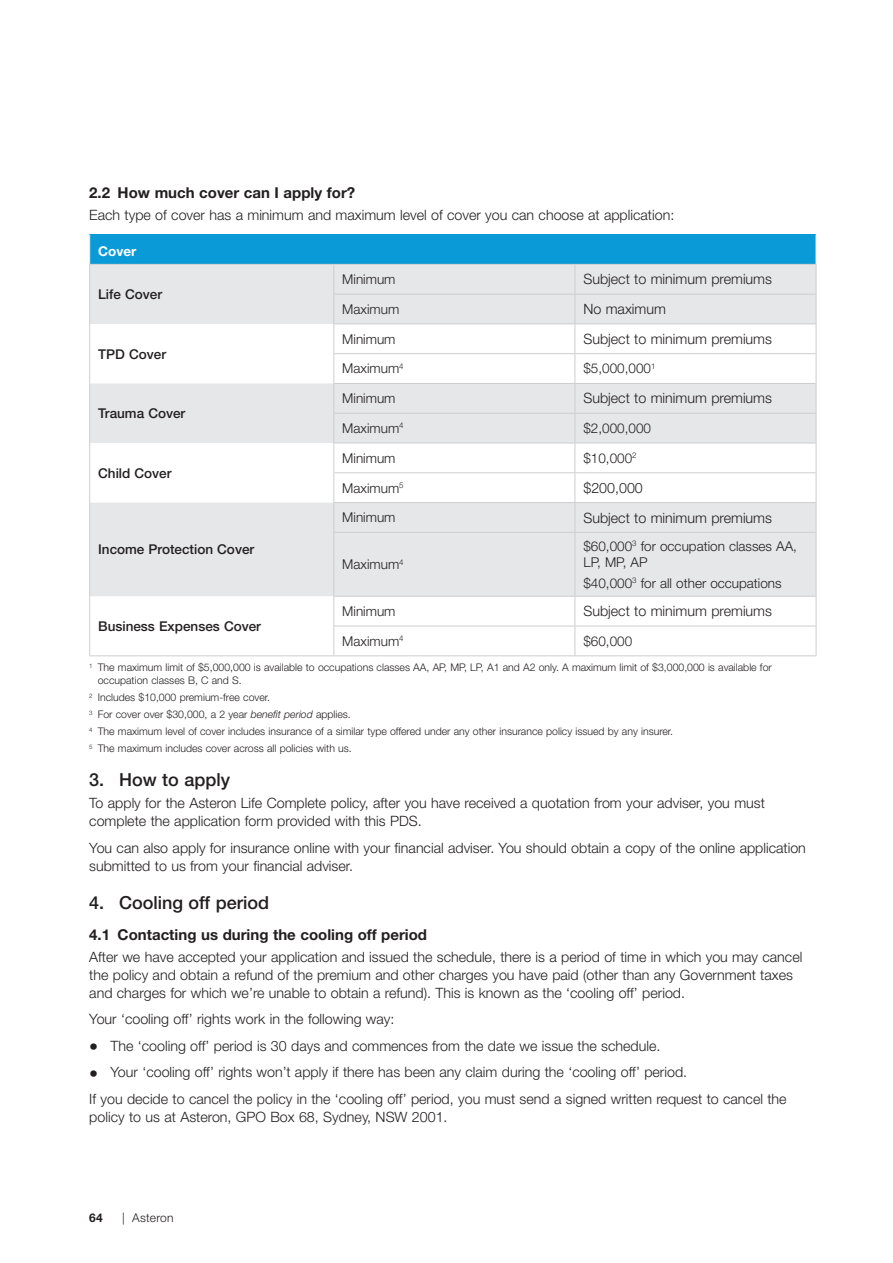
<style>
.page{position:relative;width:893px;height:1263px;background:#fff}
.page>*{position:absolute;margin:0;border:0;box-sizing:border-box;transform-origin:0 0}
.t1{font:500 18px "Helvetica Neue LT Std";color:#231f20}
.t2{font:700 15px "Helvetica Neue LT Std";color:#231f20}
.t3{font:300 14.25px/18px "Helvetica Neue LT Std";color:#231f20}
.t4{font:300 13.5px/16.5px "Helvetica Neue LT Std";color:#231f20}
.t5{font:500 13.5px "Helvetica Neue LT Std";color:#231f20}
.t6{font:700 13.5px "Helvetica Neue LT Std";color:#fff}
.t7{font:300 12px "Helvetica Neue LT Std";letter-spacing:.02em;color:#231f20}
.t8{font:700 12px "Helvetica Neue LT Std";color:#231f20}
.t9{font:300 10.5px/17px "Helvetica Neue LT Std";color:#231f20}
.s1{font-style:italic}
.s2{font-size:18px}
</style>
<div class="page">
<div style="left:90px;top:235px;width:726px;height:29px;background:#0b9ad8"></div>
<svg style="left:90px;top:265px;width:726px;height:331px;fill:#e6e7e9"></svg>
<hr style="left:89px;top:294px;width:1px;height:30px;background:#cdced0">
<svg style="left:333px;top:265px;width:1px;height:29px"></svg>
<svg style="left:575px;top:265px;width:1px;height:29px"></svg>
<hr style="left:334px;top:294px;width:241px;height:1px;background:#cdced0">
<hr style="left:575px;top:294px;width:241px;height:1px;background:#cdced0">
<hr style="left:333px;top:294px;width:1px;height:30px;background:#cdced0">
<hr style="left:575px;top:294px;width:1px;height:30px;background:#cdced0">
<hr style="left:816px;top:294px;width:1px;height:30px;background:#cdced0">
<hr style="left:89px;top:324px;width:1px;height:30px;background:#cdced0">
<svg style="left:89px;top:354px;width:1px;height:29px"></svg>
<hr style="left:334px;top:324px;width:241px;height:1px;background:#cdced0">
<hr style="left:575px;top:324px;width:241px;height:1px;background:#cdced0">
<hr style="left:333px;top:324px;width:1px;height:30px;background:#cdced0">
<hr style="left:816px;top:324px;width:1px;height:30px;background:#cdced0">
<hr style="left:334px;top:353px;width:241px;height:1px;background:#cdced0">
<hr style="left:575px;top:353px;width:241px;height:1px;background:#cdced0">
<svg style="left:333px;top:354px;width:1px;height:29px"></svg>
<svg style="left:816px;top:354px;width:1px;height:29px"></svg>
<hr style="left:89px;top:383px;width:1px;height:30px;background:#cdced0">
<hr style="left:89px;top:413px;width:1px;height:30px;background:#cdced0">
<hr style="left:334px;top:383px;width:241px;height:1px;background:#cdced0">
<hr style="left:575px;top:383px;width:241px;height:1px;background:#cdced0">
<hr style="left:333px;top:383px;width:1px;height:30px;background:#cdced0">
<hr style="left:816px;top:383px;width:1px;height:30px;background:#cdced0">
<hr style="left:334px;top:413px;width:241px;height:1px;background:#cdced0">
<hr style="left:575px;top:413px;width:241px;height:1px;background:#cdced0">
<hr style="left:333px;top:413px;width:1px;height:30px;background:#cdced0">
<hr style="left:816px;top:413px;width:1px;height:30px;background:#cdced0">
<hr style="left:89px;top:443px;width:1px;height:30px;background:#cdced0">
<hr style="left:89px;top:473px;width:1px;height:30px;background:#cdced0">
<hr style="left:334px;top:443px;width:241px;height:1px;background:#cdced0">
<hr style="left:575px;top:443px;width:241px;height:1px;background:#cdced0">
<hr style="left:333px;top:443px;width:1px;height:30px;background:#cdced0">
<hr style="left:816px;top:443px;width:1px;height:30px;background:#cdced0">
<hr style="left:334px;top:472px;width:241px;height:1px;background:#cdced0">
<hr style="left:575px;top:472px;width:241px;height:1px;background:#cdced0">
<hr style="left:333px;top:473px;width:1px;height:30px;background:#cdced0">
<hr style="left:816px;top:473px;width:1px;height:30px;background:#cdced0">
<svg style="left:89px;top:503px;width:1px;height:29px"></svg>
<hr style="left:89px;top:532px;width:1px;height:64px;background:#cdced0">
<hr style="left:334px;top:502px;width:241px;height:1px;background:#cdced0">
<hr style="left:575px;top:502px;width:241px;height:1px;background:#cdced0">
<svg style="left:333px;top:503px;width:1px;height:29px"></svg>
<svg style="left:575px;top:324px;width:1px;height:208px"></svg>
<svg style="left:816px;top:503px;width:1px;height:29px"></svg>
<hr style="left:334px;top:532px;width:241px;height:1px;background:#cdced0">
<hr style="left:575px;top:532px;width:241px;height:1px;background:#cdced0">
<hr style="left:333px;top:532px;width:1px;height:64px;background:#cdced0">
<hr style="left:575px;top:533px;width:1px;height:63px;background:#cdced0">
<hr style="left:816px;top:532px;width:1px;height:64px;background:#cdced0">
<hr style="left:89px;top:596px;width:1px;height:30px;background:#cdced0">
<svg style="left:89px;top:626px;width:1px;height:29px"></svg>
<hr style="left:89px;top:655px;width:245px;height:1px;background:#cdced0">
<hr style="left:334px;top:596px;width:241px;height:1px;background:#cdced0">
<hr style="left:575px;top:596px;width:241px;height:1px;background:#cdced0">
<hr style="left:334px;top:626px;width:241px;height:1px;background:#cdced0">
<hr style="left:575px;top:626px;width:241px;height:1px;background:#cdced0">
<hr style="left:334px;top:655px;width:241px;height:1px;background:#cdced0">
<hr style="left:575px;top:655px;width:241px;height:1px;background:#cdced0">
<hr style="left:333px;top:596px;width:1px;height:30px;background:#cdced0">
<hr style="left:816px;top:596px;width:1px;height:30px;background:#cdced0">
<svg style="left:333px;top:626px;width:1px;height:29px"></svg>
<svg style="left:575px;top:597px;width:1px;height:58px"></svg>
<svg style="left:816px;top:626px;width:1px;height:29px"></svg>
<svg style="left:89px;top:235px;width:1px;height:59px"></svg>
<svg style="left:816px;top:264px;width:1px;height:30px"></svg>
<hr style="left:89px;top:264px;width:245px;height:1px;background:#cdced0">
<hr style="left:334px;top:264px;width:241px;height:1px;background:#cdced0">
<hr style="left:575px;top:264px;width:241px;height:1px;background:#cdced0">
<p class="t2" style="left:89px;top:183px;width:267px">2.2 How much cover can I apply for?</p>
<p class="t3" style="left:89px;top:206px;width:586px">Each type of cover has a minimum and maximum level of cover you can choose at application:</p>
<p class="t6" style="left:98px;top:243px;width:40px">Cover</p>
<p class="t5" style="left:98px;top:286px;width:65px">Life Cover</p>
<p class="t4" style="left:342px;top:271px;width:55px">Minimum</p>
<p class="t3" style="left:583px;top:270px;width:190px">Subject to minimum premiums</p>
<p class="t4" style="left:342px;top:300px;width:58px">Maximum</p>
<p class="t3" style="left:583px;top:300px;width:84px">No maximum</p>
<p class="t5" style="left:98px;top:346px;width:69px">TPD Cover</p>
<p class="t5" style="left:98px;top:405px;width:89px">Trauma Cover</p>
<p class="t5" style="left:98px;top:465px;width:75px">Child Cover</p>
<p class="t5" style="left:98px;top:541px;width:158px">Income Protection Cover</p>
<p class="t4" style="left:342px;top:330px;width:55px">Minimum</p>
<p class="t3" style="left:583px;top:329px;width:190px">Subject to minimum premiums</p>
<p class="t4" style="left:342px;top:360px;width:63px">Maximum<sup>4</sup></p>
<p class="t4" style="left:583px;top:360px;width:73px">$5,000,000<sup>1</sup></p>
<p class="t4" style="left:342px;top:390px;width:55px">Minimum</p>
<p class="t3" style="left:583px;top:389px;width:190px">Subject to minimum premiums</p>
<p class="t4" style="left:342px;top:420px;width:63px">Maximum<sup>4</sup></p>
<p class="t4" style="left:583px;top:420px;width:69px">$2,000,000</p>
<p class="t4" style="left:342px;top:449px;width:55px">Minimum</p>
<p class="t4" style="left:583px;top:449px;width:55px">$10,000<sup>2</sup></p>
<p class="t4" style="left:342px;top:479px;width:63px">Maximum<sup>5</sup></p>
<p class="t3" style="left:583px;top:478px;width:61px">$200,000</p>
<p class="t4" style="left:342px;top:509px;width:55px">Minimum</p>
<p class="t3" style="left:583px;top:508px;width:190px">Subject to minimum premiums</p>
<p class="t4" style="left:342px;top:556px;width:63px">Maximum<sup>4</sup></p>
<p class="t4" style="left:583px;top:537px;width:215px">$60,000<sup>3</sup> for occupation classes AA,<br>LP, MP, AP</p>
<p class="t4" style="left:583px;top:574px;width:200px">$40,000<sup>3</sup> for all other occupations</p>
<p class="t4" style="left:342px;top:603px;width:55px">Minimum</p>
<p class="t3" style="left:583px;top:602px;width:190px">Subject to minimum premiums</p>
<p class="t4" style="left:342px;top:632px;width:63px">Maximum<sup>4</sup></p>
<p class="t4" style="left:583px;top:632px;width:50px">$60,000</p>
<p class="t9" style="left:98px;top:661px;width:675px;line-height:12.8px;text-indent:-9px"><sup>1</sup> The maximum limit of $5,000,000 is available to occupations classes AA, AP, MP, LP, A1 and A2 only. A maximum limit of $3,000,000 is available for occupation classes B, C and S.</p>
<p class="t9" style="left:89px;top:689px;width:585px"><sup>2</sup> Includes $10,000 premium-free cover.<br><sup>3</sup> For cover over $30,000, a 2 year <span class="s1">benefit period</span> applies.<br><sup>4</sup> The maximum level of cover includes insurance of a similar type offered under any other insurance policy issued by any insurer.<br><sup>5</sup> The maximum includes cover across all policies with us.</p>
<p class="t1" style="left:89px;top:769px;width:142px">3. How to apply</p>
<p class="t3" style="left:89px;top:794px;width:677px">To apply for the Asteron Life Complete policy, after you have received a quotation from your adviser, you must complete the application form provided with this PDS.</p>
<p class="t3" style="left:89px;top:838px;width:718px">You can also apply for insurance online with your financial adviser. You should obtain a copy of the online application submitted to us from your financial adviser.</p>
<p class="t1" style="left:89px;top:892px;width:181px">4. Cooling off period</p>
<p class="t2" style="left:89px;top:925px;width:339px">4.1 Contacting us during the cooling off period</p>
<p class="t3" style="left:89px;top:947px;width:715px">After we have accepted your application and issued the schedule, there is a period of time in which you may cancel the policy and obtain a refund of the premium and other charges you have paid (other than any Government taxes and charges for which we’re unable to obtain a refund). This is known as the ‘cooling off’ period.</p>
<p class="t3" style="left:89px;top:1010px;width:307px">Your ‘cooling off’ rights work in the following way:</p>
<p class="t3" style="left:89px;top:1036px;width:573px"><span class="s2">•</span> The ‘cooling off’ period is 30 days and commences from the date we issue the schedule.</p>
<p class="t3" style="left:89px;top:1059px;width:699px;line-height:26.5px"><span class="s2">•</span> Your ‘cooling off’ rights won’t apply if there has been any claim during the ‘cooling off’ period.<br>If you decide to cancel the policy in the ‘cooling off’ period, you must send a signed written request to cancel the</p>
<p class="t3" style="left:89px;top:1107px;width:360px">policy to us at Asteron, GPO Box 68, Sydney, NSW 2001.</p>
<p class="t5" style="left:98px;top:618px;width:164px">Business Expenses Cover</p>
<p class="t8" style="left:89px;top:1210px;width:15px">64</p>
<p class="t7" style="left:122px;top:1210px;width:53px">| Asteron</p>
</div>
